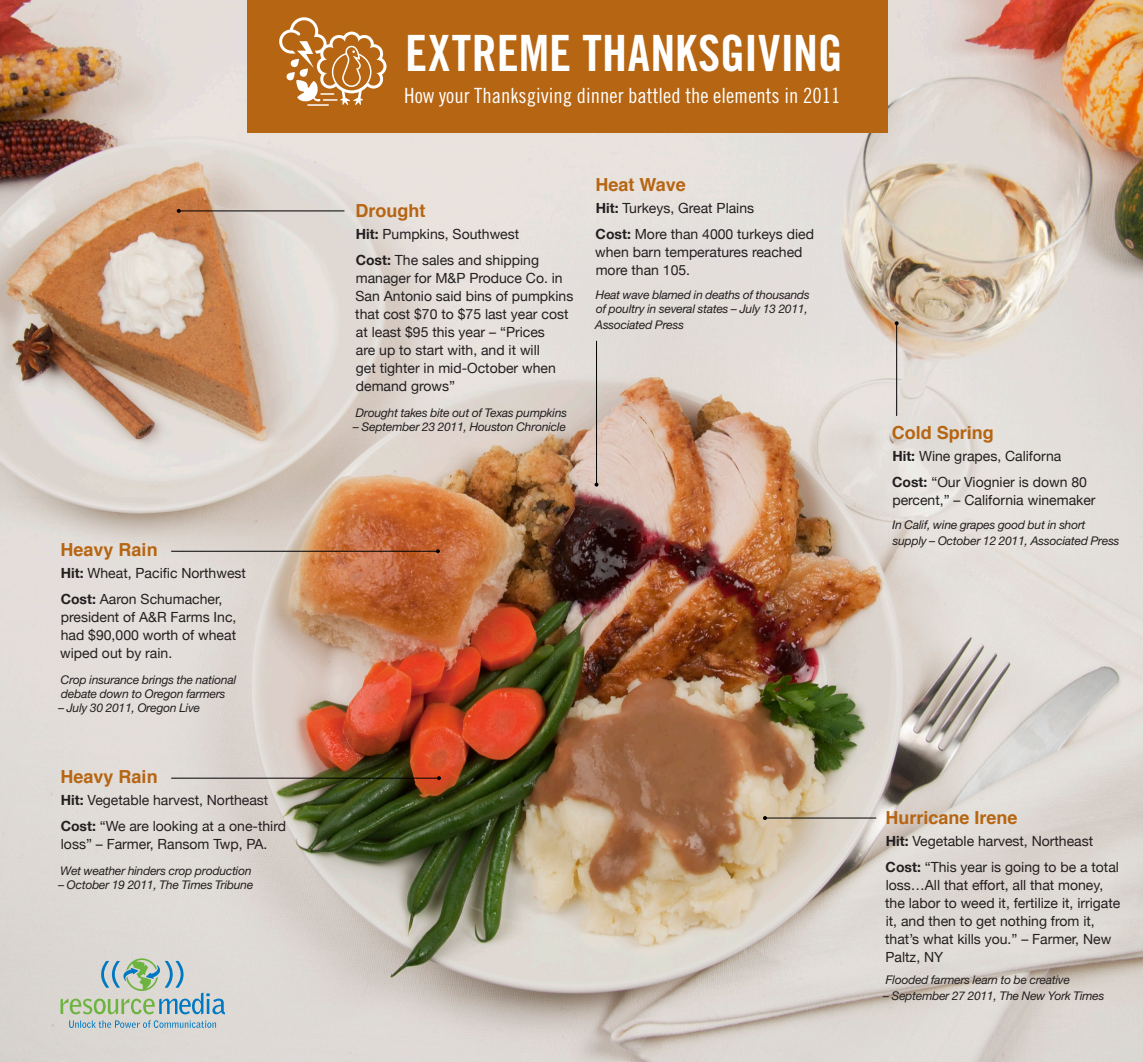
<style>
.page{position:relative;width:1143px;height:1062px;background:#fff}
.page>*{position:absolute;margin:0;border:0;box-sizing:border-box;transform-origin:0 0}
.t1{font:50px "Trade Gothic Bold Cond Twenty";letter-spacing:.005em;color:#fff}
.t2{font:21px "Trade Gothic Cond Eighteen";color:#fff}
.source{font:700 18px "Helvetica";color:#b66512}
.excert{font:14px/18px "Helvetica Neue";color:#231f20}
.source-2{font:italic 12px/14px "Helvetica Neue GI";letter-spacing:.01em;color:#231f20}
.s1{font-weight:700}
</style>
<div class="page">
<img style="left:0;top:1px;width:1143px;height:1061px">
<div style="left:247px;top:0;width:640px;height:133px;background:#b66512"></div>
<svg style="left:61px;top:958px;width:164px;height:56px;background:#bacac2"></svg>
<svg style="left:69px;top:1020px;width:147px;height:8px"></svg>
<hr style="left:596px;top:341px;width:1px;height:144px;background:#000">
<svg style="left:595px;top:483px;width:4px;height:4px"></svg>
<hr style="left:896px;top:323px;width:1px;height:93px;background:#000">
<svg style="left:895px;top:321px;width:4px;height:4px"></svg>
<hr style="left:171px;top:551px;width:267px;height:1px;background:#000">
<svg style="left:436px;top:549px;width:4px;height:4px"></svg>
<hr style="left:171px;top:778px;width:268px;height:1px;background:#000">
<svg style="left:437px;top:776px;width:4px;height:4px"></svg>
<hr style="left:765px;top:818px;width:111px;height:1px;background:#000">
<svg style="left:763px;top:816px;width:4px;height:4px"></svg>
<hr style="left:179px;top:210px;width:165px;height:1px;background:#000">
<svg style="left:177px;top:209px;width:4px;height:4px"></svg>
<hr style="left:308px;top:104px;width:20px;height:2px;background:#fff">
<svg style="left:279px;top:17px;width:107px;height:88px"></svg>
<p class="source" style="left:61px;top:535px;width:99px">Heavy Rain</p>
<p class="excert" style="left:61px;top:564px;width:187px"><span class="s1">Hit:</span> Wheat, Pacific Northwest</p>
<p class="excert" style="left:60px;top:590px;width:178px"><span class="s1">Cost:</span> Aaron Schumacher, president of A&amp;R Farms Inc, had $90,000 worth of wheat wiped out by rain.</p>
<p class="source-2" style="left:61px;top:672px;width:177px">Crop insurance brings the national debate down to Oregon farmers</p>
<p class="source-2" style="left:58px;top:700px;width:143px">– July 30 2011, Oregon Live</p>
<p class="source" style="left:61px;top:763px;width:99px">Heavy Rain</p>
<p class="excert" style="left:61px;top:791px;width:209px"><span class="s1">Hit:</span> Vegetable harvest, Northeast</p>
<p class="excert" style="left:61px;top:817px;width:227px"><span class="s1">Cost:</span> “We are looking at a one-third loss” – Farmer, Ransom Twp, PA.</p>
<p class="source-2" style="left:61px;top:864px;width:192px">Wet weather hinders crop production</p>
<p class="source-2" style="left:58px;top:878px;width:196px">– October 19 2011, The Times Tribune</p>
<p class="t1" style="left:405px;top:23px;width:439px">EXTREME THANKSGIVING</p>
<p class="t2" style="left:404px;top:83px;width:438px">How your Thanksgiving dinner battled the elements in 2011</p>
<p class="source" style="left:356px;top:196px;width:71px">Drought</p>
<p class="excert" style="left:356px;top:225px;width:165px"><span class="s1">Hit:</span> Pumpkins, Southwest</p>
<p class="excert" style="left:355px;top:251px;width:220px"><span class="s1">Cost:</span> The sales and shipping manager for M&amp;P Produce Co. in<br>San Antonio said bins of pumpkins that cost $70 to $75 last year cost at least $95 this year – “Prices<br>are up to start with, and it will<br>get tighter in mid-October when demand grows”</p>
<p class="source-2" style="left:356px;top:405px;width:213px">Drought takes bite out of Texas pumpkins</p>
<p class="source-2" style="left:353px;top:419px;width:214px">– September 23 2011, Houston Chronicle</p>
<p class="source" style="left:596px;top:171px;width:92px">Heat Wave</p>
<p class="excert" style="left:596px;top:199px;width:160px"><span class="s1">Hit:</span> Turkeys, Great Plains</p>
<p class="excert" style="left:595px;top:225px;width:220px"><span class="s1">Cost:</span> More than 4000 turkeys died when barn temperatures reached more than 105.</p>
<p class="source-2" style="left:596px;top:288px;width:215px">Heat wave blamed in deaths of thousands of poultry in several states – July 13 2011,</p>
<p class="source-2" style="left:595px;top:318px;width:90px">Associated Press</p>
<p class="source" style="left:892px;top:419px;width:104px">Cold Spring</p>
<p class="excert" style="left:892px;top:447px;width:171px"><span class="s1">Hit:</span> Wine grapes, Californa</p>
<p class="excert" style="left:892px;top:473px;width:205px"><span class="s1">Cost:</span> “Our Viognier is down 80 percent,” – California winemaker</p>
<p class="source-2" style="left:892px;top:517px;width:229px;line-height:16px">In Calif, wine grapes good but in short supply – October 12 2011, Associated Press</p>
<p class="source" style="left:886px;top:803px;width:134px">Hurricane Irene</p>
<p class="excert" style="left:886px;top:832px;width:209px"><span class="s1">Hit:</span> Vegetable harvest, Northeast</p>
<p class="excert" style="left:885px;top:858px;width:237px"><span class="s1">Cost:</span> “This year is going to be a total loss…All that effort, all that money, the labor to weed it, fertilize it, irrigate it, and then to get nothing from it, that’s what kills you.” – Farmer, New Paltz, NY</p>
<p class="source-2" style="left:886px;top:973px;width:186px">Flooded farmers learn to be creative</p>
<p class="source-2" style="left:883px;top:989px;width:222px">– September 27 2011, The New York Times</p>
</div>
